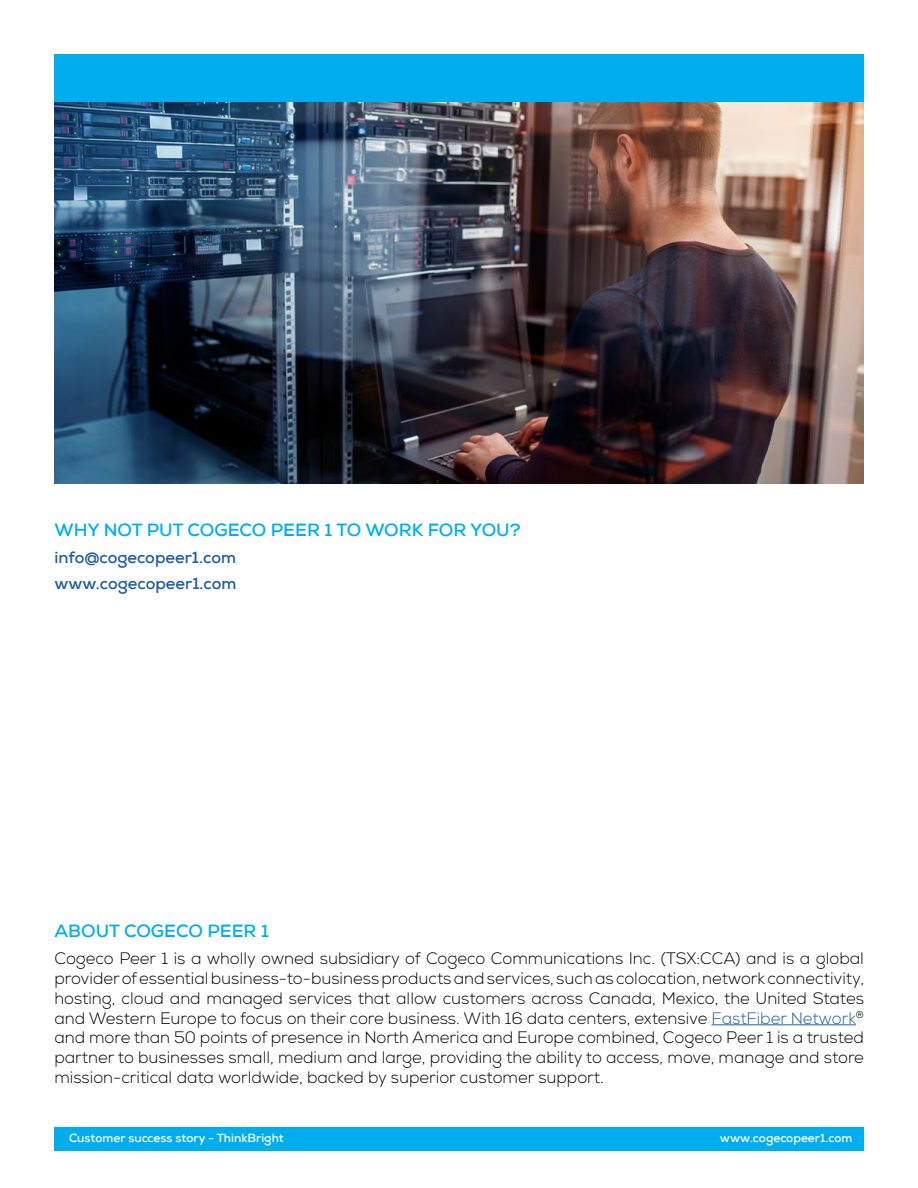
<style>
.page{position:relative;width:918px;height:1188px;background:#fff}
.page>*{position:absolute;margin:0;border:0;box-sizing:border-box;transform-origin:0 0}
.t1{font:700 18px "Nexa";color:#00aeef}
.t2{font:300 16.5px/19.8px "Nexa";color:#000;text-align:justify}
.t3{font:700 16.5px/25.8px "Nexa";color:#215e9e}
.t4{font:700 12px "Nexa";color:#fff}
.s1{color:#215e9e}
</style>
<div class="page">
<div style="left:54px;top:1127px;width:810px;height:23px;background:#00aeef"></div>
<div style="left:54px;top:54px;width:810px;height:48px;background:#00aeef"></div>
<hr style="left:712px;top:1024px;width:144px;height:1px;background:#215e9e">
<img style="left:54px;top:102px;width:810px;height:382px">
<p class="t1" style="left:54px;top:518px;width:468px">WHY NOT PUT COGECO PEER 1 TO WORK FOR YOU?</p>
<p class="t3" style="left:54px;top:544px;width:184px">info@cogecopeer1.com www.cogecopeer1.com</p>
<p class="t1" style="left:54px;top:919px;width:216px">ABOUT COGECO PEER 1</p>
<p class="t2" style="left:54px;top:949px;width:811px">Cogeco Peer 1 is a wholly owned subsidiary of Cogeco Communications Inc. (TSX:CCA) and is a global provider of essential business-to-business products and services, such as colocation, network connectivity, hosting, cloud and managed services that allow customers across Canada, Mexico, the United States and Western Europe to focus on their core business. With 16 data centers, extensive <span class="s1">FastFiber Network</span><sup>® </sup>and more than 50 points of presence in North America and Europe combined, Cogeco Peer 1 is a trusted partner to businesses small, medium and large, providing the ability to access, move, manage and store mission-critical data worldwide, backed by superior customer support.</p>
<p class="t4" style="left:69px;top:1130px;width:216px">Customer success story - ThinkBright</p>
<p class="t4" style="left:720px;top:1130px;width:134px">www.cogecopeer1.com</p>
</div>
